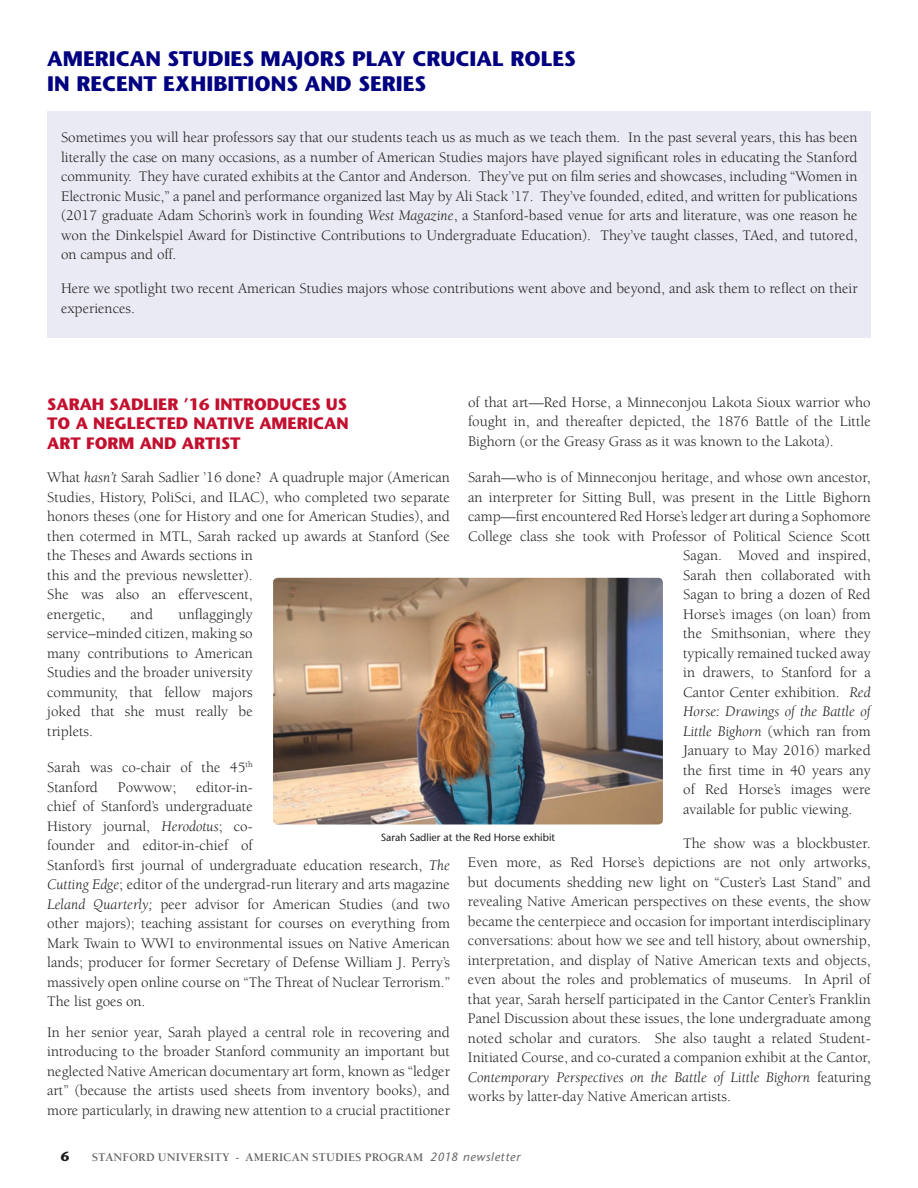
<style>
.page{position:relative;width:918px;height:1188px;background:#fff}
.page>*{position:absolute;margin:0;border:0;box-sizing:border-box;transform-origin:0 0}
.t1{font:700 21px/25.2px "Stone Sans";color:#000080}
.t2{font:700 16.5px/19.8px "Stone Sans";color:#c3102f;text-align:justify}
.t3{font:15px/19.5px "Berkeley Std";color:#231f20;text-align:justify}
.t4{font:italic 15px "Berkeley Std";color:#231f20}
.t5{font:700 13.5px "Stone Sans";color:#231f20}
.t6{font:700 12px "Berkeley Std";letter-spacing:.01em;color:#636366}
.t7{font:10.5px "Stone Sans";color:#231f20}
.s1{font-style:italic}
.s2{font-style:normal}
.s3{font-family:"Stone Sans";font-weight:400;font-style:italic}
</style>
<div class="page">
<div style="left:48px;top:111px;width:823px;height:227px;background:#e9eaf3"></div>
<img style="left:273px;top:578px;width:390px;height:247px">
<h1 class="t1" style="left:47px;top:45px;width:530px">AMERICAN STUDIES MAJORS PLAY CRUCIAL ROLES<br>IN RECENT EXHIBITIONS AND SERIES</h1>
<p class="t3" style="left:61px;top:128px;width:798px">Sometimes you will hear professors say that our students teach us as much as we teach them. In the past several years, this has been literally the case on many occasions, as a number of American Studies majors have played significant roles in educating the Stanford community. They have curated exhibits at the Cantor and Anderson. They’ve put on film series and showcases, including “Women in Electronic Music,” a panel and performance organized last May by Ali Stack ’17. They’ve founded, edited, and written for publications (2017 graduate Adam Schorin’s work in founding <span class="s1">West Magazine</span>, a Stanford-based venue for arts and literature, was one reason he won the Dinkelspiel Award for Distinctive Contributions to Undergraduate Education). They’ve taught classes, TAed, and tutored, on campus and off.</p>
<p class="t3" style="left:61px;top:279px;width:798px">Here we spotlight two recent American Studies majors whose contributions went above and beyond, and ask them to reflect on their experiences.</p>
<p class="t3" style="left:468px;top:393px;width:404px">of that art—Red Horse, a Minneconjou Lakota Sioux warrior who fought in, and thereafter depicted, the 1876 Battle of the Little Bighorn (or the Greasy Grass as it was known to the Lakota).</p>
<p class="t3" style="left:468px;top:468px;width:404px">Sarah—who is of Minneconjou heritage, and whose own ancestor,</p>
<p class="t3" style="left:468px;top:488px;width:404px">an interpreter for Sitting Bull, was present in the Little Bighorn</p>
<p class="t3" style="left:468px;top:507px;width:404px">camp—first encountered Red Horse’s ledger art during a Sophomore</p>
<p class="t3" style="left:468px;top:527px;width:404px">College class she took with Professor of Political Science Scott</p>
<p class="t3" style="left:683px;top:546px;width:189px">Sagan. Moved and inspired,</p>
<p class="t3" style="left:683px;top:566px;width:189px">Sarah then collaborated with</p>
<p class="t3" style="left:683px;top:585px;width:189px">Sagan to bring a dozen of Red</p>
<p class="t3" style="left:683px;top:605px;width:189px">Horse’s images (on loan) from</p>
<p class="t3" style="left:683px;top:624px;width:189px">the Smithsonian, where they</p>
<p class="t3" style="left:683px;top:644px;width:189px">typically remained tucked away</p>
<p class="t3" style="left:683px;top:663px;width:189px">in drawers, to Stanford for a</p>
<p class="t3" style="left:683px;top:683px;width:189px">Cantor Center exhibition. <span class="s1">Red</span></p>
<p class="t4" style="left:683px;top:704px;width:189px">Horse: Drawings of the Battle of</p>
<p class="t4" style="left:683px;top:723px;width:189px">Little Bighorn <span class="s2">(which ran from</span></p>
<p class="t3" style="left:683px;top:741px;width:189px">January to May 2016) marked</p>
<p class="t3" style="left:683px;top:761px;width:189px">the first time in 40 years any</p>
<p class="t3" style="left:683px;top:780px;width:189px">of Red Horse’s images were</p>
<p class="t3" style="left:683px;top:800px;width:171px">available for public viewing.</p>
<p class="t3" style="left:468px;top:834px;width:404px;text-indent:215px">The show was a blockbuster.<br>Even more, as Red Horse’s depictions are not only artworks, but documents shedding new light on “Custer’s Last Stand” and revealing Native American perspectives on these events, the show became the centerpiece and occasion for important interdisciplinary conversations: about how we see and tell history, about ownership, interpretation, and display of Native American texts and objects, even about the roles and problematics of museums. In April of that year, Sarah herself participated in the Cantor Center’s Franklin Panel Discussion about these issues, the lone undergraduate among noted scholar and curators. She also taught a related Student-Initiated Course, and co-curated a companion exhibit at the Cantor, <span class="s1">Contemporary Perspectives on the Battle of Little Bighorn</span> featuring works by latter-day Native American artists.</p>
<p class="t2" style="left:47px;top:394px;width:303px">SARAH SADLIER ’16 INTRODUCES US TO A NEGLECTED NATIVE AMERICAN ART FORM AND ARTIST</p>
<p class="t3" style="left:47px;top:468px;width:404px;text-align:left">What <span class="s1">hasn’t</span> Sarah Sadlier ’16 done? A quadruple major (American Studies, History, PoliSci, and ILAC), who completed two separate honors theses (one for History and one for American Studies), and then cotermed in MTL, Sarah racked up awards at Stanford (See the Theses and Awards sections in<br>this and the previous newsletter).<br>She was also an effervescent,<br>energetic,</p>
<p class="t3" style="left:47px;top:605px;width:207px;text-indent:131px">unflaggingly service–minded citizen, making so many contributions to American Studies and the broader university community, that fellow majors joked that she must really be triplets.</p>
<p class="t3" style="left:47px;top:758px;width:207px">Sarah was co-chair of the 45<sup>th<br></sup>Stanford</p>
<p class="t3" style="left:131px;top:605px;width:24px">and</p>
<p class="t3" style="left:47px;top:778px;width:404px;text-align:left;text-indent:149px">editor-in-<br>chief of Stanford’s undergraduate<br>History journal, <span class="s1">Herodotus</span>; co-<br>founder and editor-in-chief of<br>Stanford’s first journal of undergraduate education research, <span class="s1">The Cutting Edge</span>; editor of the undergrad-run literary and arts magazine <span class="s1">Leland Quarterly;</span> peer advisor for American Studies (and two other majors); teaching assistant for courses on everything from Mark Twain to WWI to environmental issues on Native American lands; producer for former Secretary of Defense William J. Perry’s massively open online course on “The Threat of Nuclear Terrorism.” The list goes on.</p>
<p class="t3" style="left:47px;top:1023px;width:404px">In her senior year, Sarah played a central role in recovering and introducing to the broader Stanford community an important but neglected Native American documentary art form, known as “ledger art” (because the artists used sheets from inventory books), and more particularly, in drawing new attention to a crucial practitioner</p>
<p class="t3" style="left:118px;top:778px;width:60px">Powwow;</p>
<p class="t7" style="left:381px;top:831px;width:176px">Sarah Sadlier at the Red Horse exhibit</p>
<p class="t5" style="left:61px;top:1148px;width:10px">6</p>
<p class="t6" style="left:92px;top:1151px;width:430px">STANFORD UNIVERSITY - AMERICAN STUDIES PROGRAM <span class="s3">2018 newsletter</span></p>
</div>
